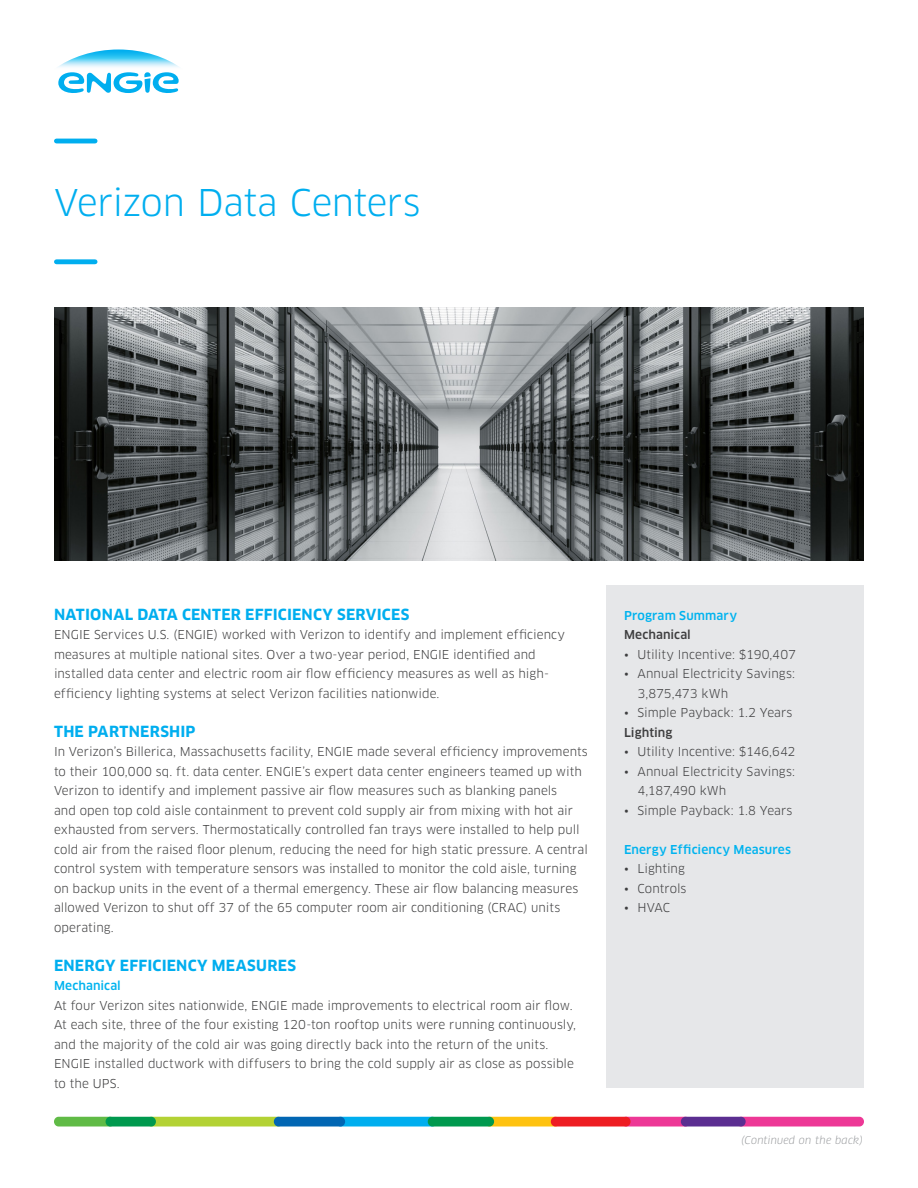
<style>
.page{position:relative;width:918px;height:1188px;background:#fff}
.page>*{position:absolute;margin:0;border:0;box-sizing:border-box;transform-origin:0 0}
.t1{font:36px "Clan OT";letter-spacing:-.015em;color:#00aeef}
.t2{font:700 15px "Clan OT";letter-spacing:.015em;color:#00aeef}
.Body{font:12px/19.5px "Clan OT";color:#3e3e3f}
.t3{font:500 12px "Clan OT";letter-spacing:.01em;color:#00b3ef}
.Sidebar_Bullets{font:500 12px "Clan OT";letter-spacing:.005em;color:#3e3e3f}
.Footer_Date{font:italic 10.5px "Clan OT";letter-spacing:.015em;color:#939598}
</style>
<div class="page">
<svg style="left:58px;top:50px;width:121px;height:43px"></svg>
<img style="left:54px;top:308px;width:810px;height:253px">
<hr style="left:56px;top:139px;width:39px;height:4px;background:#00aeef">
<div style="left:56px;top:259px;width:39px;height:5px;background:#00aeef"></div>
<div style="left:606px;top:585px;width:258px;height:503px;background:#e6e7e9"></div>
<div style="left:736px;top:1117px;width:128px;height:9px;background:#ed3896;border-radius:5px"></div>
<div style="left:621px;top:1117px;width:69px;height:9px;background:#ed3896;border-radius:5px"></div>
<div style="left:485px;top:1117px;width:75px;height:9px;background:#fec210;border-radius:5px"></div>
<div style="left:551px;top:1117px;width:80px;height:9px;background:#ee1d23;border-radius:5px"></div>
<div style="left:336px;top:1117px;width:101px;height:9px;background:#00aeef;border-radius:5px"></div>
<div style="left:147px;top:1117px;width:136px;height:9px;background:#b3d234;border-radius:5px"></div>
<div style="left:54px;top:1117px;width:61px;height:9px;background:#60bb46;border-radius:5px"></div>
<div style="left:428px;top:1117px;width:66px;height:9px;background:#00994e;border-radius:5px"></div>
<div style="left:274px;top:1117px;width:71px;height:9px;background:#0166b3;border-radius:5px"></div>
<div style="left:106px;top:1117px;width:50px;height:9px;background:#00994e;border-radius:5px"></div>
<div style="left:681px;top:1117px;width:65px;height:9px;background:#5b2e91;border-radius:5px"></div>
<h1 class="t1" style="left:54px;top:181px;width:368px">Verizon Data Centers</h1>
<h2 class="t2" style="left:54px;top:605px;width:357px">NATIONAL DATA CENTER EFFICIENCY SERVICES</h2>
<h2 class="Body" style="left:54px;top:625px;width:513px">ENGIE Services U.S. (ENGIE) worked with Verizon to identify and implement efficiency measures at multiple national sites. Over a two-year period, ENGIE identified and installed data center and electric room air flow efficiency measures as well as high&shy;efficiency lighting systems at select Verizon facilities nationwide.</h2>
<h2 class="t2" style="left:54px;top:722px;width:143px">THE PARTNERSHIP</h2>
<p class="Body" style="left:54px;top:742px;width:535px">In Verizon’s Billerica, Massachusetts facility, ENGIE made several efficiency improvements to their 100,000 sq. ft. data center. ENGIE’s expert data center engineers teamed up with Verizon to identify and implement passive air flow measures such as blanking panels<br>and open top cold aisle containment to prevent cold supply air from mixing with hot air exhausted from servers. Thermostatically controlled fan trays were installed to help pull cold air from the raised floor plenum, reducing the need for high static pressure. A central control system with temperature sensors was installed to monitor the cold aisle, turning on backup units in the event of a thermal emergency. These air flow balancing measures allowed Verizon to shut off 37 of the 65 computer room air conditioning (CRAC) units operating.</p>
<h2 class="t2" style="left:54px;top:956px;width:244px">ENERGY EFFICIENCY MEASURES</h2>
<h3 class="t3" style="left:54px;top:979px;width:68px">Mechanical</h3>
<p class="Body" style="left:54px;top:995px;width:524px">At four Verizon sites nationwide, ENGIE made improvements to electrical room air flow.<br>At each site, three of the four existing 120-ton rooftop units were running continuously, and the majority of the cold air was going directly back into the return of the units.<br>ENGIE installed ductwork with diffusers to bring the cold supply air as close as possible to the UPS.</p>
<h3 class="t3" style="left:624px;top:608px;width:115px">Program Summary</h3>
<p class="Sidebar_Bullets" style="left:624px;top:628px;width:68px">Mechanical</p>
<p class="Body" style="left:624px;top:644px;width:174px">• Utility Incentive: $190,407</p>
<p class="Body" style="left:638px;top:664px;width:159px;text-indent:-14px">• Annual Electricity Savings:<br>3,875,473 kWh</p>
<p class="Body" style="left:624px;top:703px;width:170px">• Simple Payback: 1.2 Years</p>
<p class="Sidebar_Bullets" style="left:624px;top:725px;width:50px">Lighting</p>
<p class="Body" style="left:624px;top:742px;width:173px">• Utility Incentive: $146,642</p>
<p class="Body" style="left:638px;top:761px;width:159px;text-indent:-14px">• Annual Electricity Savings:<br>4,187,490 kWh</p>
<p class="Body" style="left:624px;top:800px;width:170px">• Simple Payback: 1.8 Years</p>
<h3 class="t3" style="left:624px;top:842px;width:168px">Energy Efficiency Measures</h3>
<p class="Body" style="left:624px;top:859px;width:62px">• Lighting</p>
<p class="Body" style="left:624px;top:878px;width:64px">• Controls</p>
<p class="Body" style="left:624px;top:898px;width:48px">• HVAC</p>
<p class="Footer_Date" style="left:741px;top:1134px;width:123px">(Continued on the back)</p>
</div>
